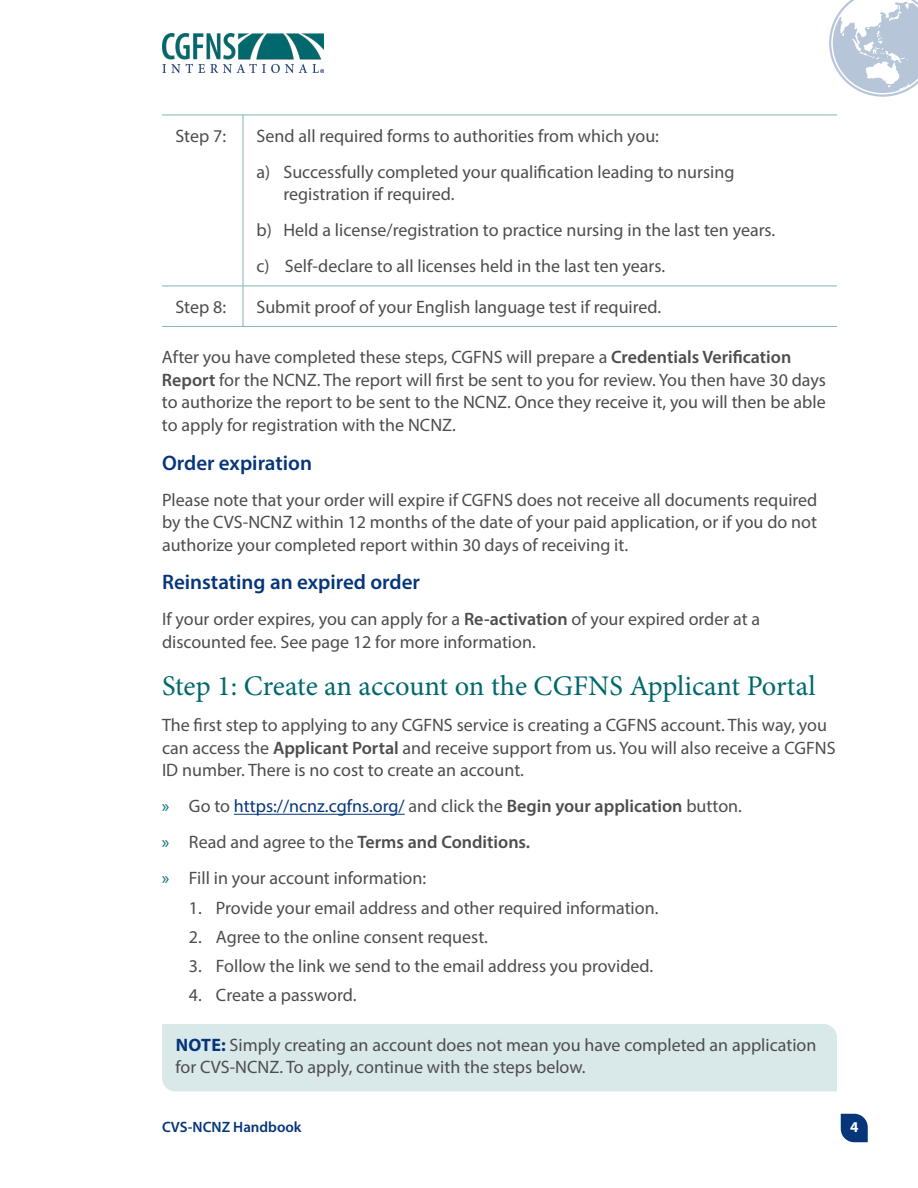
<style>
.page{position:relative;width:918px;height:1188px;background:#fff}
.page>*{position:absolute;margin:0;border:0;box-sizing:border-box;transform-origin:0 0}
.t1{font:28.5px "Minion Pro";color:#00686d}
.t2{font:600 21px "Myriad Pro";color:#06357a}
.t3{font:18px/22.5px "Myriad Pro";color:#4d4d4f}
.t4{font:600 15px "Myriad Pro";color:#06357a}
.t5{font:700 15px "Myriad Pro";color:#fff}
.s1{font-weight:600}
.s2{color:#00686d}
.s3{color:#06357a}
.s4{font-weight:700;color:#06357a}
</style>
<div class="page">
<svg style="left:841px;top:1114px;width:27px;height:28px"></svg>
<img style="left:162px;top:34px;width:162px;height:38px">
<svg style="left:829px;top:0;width:89px;height:97px"></svg>
<hr style="left:234px;top:814px;width:171px;height:1px;background:#06357a">
<div style="left:162px;top:1024px;width:675px;height:67px;background:#d9e8e9"></div>
<hr style="left:162px;top:115px;width:81px;height:1px;background:#80b4b6">
<hr style="left:243px;top:115px;width:594px;height:1px;background:#80b4b6">
<hr style="left:243px;top:115px;width:1px;height:171px;background:#80b4b6">
<hr style="left:162px;top:286px;width:81px;height:1px;background:#80b4b6">
<hr style="left:243px;top:286px;width:594px;height:1px;background:#80b4b6">
<hr style="left:243px;top:286px;width:1px;height:40px;background:#80b4b6">
<hr style="left:162px;top:326px;width:81px;height:1px;background:#80b4b6">
<hr style="left:243px;top:326px;width:594px;height:1px;background:#80b4b6">
<p class="t3" style="left:176px;top:124px;width:52px">Step 7:</p>
<p class="t3" style="left:256px;top:118px;width:479px;line-height:36px">Send all required forms to authorities from which you:<br>a) Successfully completed your qualification leading to nursing</p>
<p class="t3" style="left:256px;top:176px;width:519px;line-height:36px;text-indent:27px">registration if required.<br>b) Held a license/registration to practice nursing in the last ten years. c) Self-declare to all licenses held in the last ten years.</p>
<p class="t3" style="left:175px;top:295px;width:52px">Step 8:</p>
<p class="t3" style="left:256px;top:295px;width:405px">Submit proof of your English language test if required.</p>
<p class="t3" style="left:162px;top:346px;width:665px">After you have completed these steps, CGFNS will prepare a <span class="s1">Credentials Verification Report</span> for the NCNZ. The report will first be sent to you for review. You then have 30 days to authorize the report to be sent to the NCNZ. Once they receive it, you will then be able to apply for registration with the NCNZ.</p>
<p class="t2" style="left:162px;top:449px;width:152px">Order expiration</p>
<p class="t3" style="left:162px;top:488px;width:657px;text-align:justify">Please note that your order will expire if CGFNS does not receive all documents required by the CVS-NCNZ within 12 months of the date of your paid application, or if you do not authorize your completed report within 30 days of receiving it.</p>
<p class="t2" style="left:162px;top:569px;width:260px">Reinstating an expired order</p>
<p class="t3" style="left:162px;top:608px;width:600px">If your order expires, you can apply for a <span class="s1">Re-activation</span> of your expired order at a discounted fee. See page 12 for more information.</p>
<h1 class="t1" style="left:162px;top:667px;width:655px">Step 1: Create an account on the CGFNS Applicant Portal</h1>
<p class="t3" style="left:162px;top:714px;width:675px">The first step to applying to any CGFNS service is creating a CGFNS account. This way, you can access the <span class="s1">Applicant Portal</span> and receive support from us. You will also receive a CGFNS<br>ID number. There is no cost to create an account.</p>
<p class="t3" style="left:162px;top:788px;width:580px;line-height:36px"><span class="s2">»</span> Go to <span class="s3">https://ncnz.cgfns.org/</span> and click the <span class="s1">Begin your application</span> button. <span class="s2">»</span> Read and agree to the <span class="s1">Terms and Conditions.<br></span><span class="s2">»</span> Fill in your account information:</p>
<p class="t3" style="left:189px;top:896px;width:469px">1. Provide your email address and other required information.</p>
<p class="t3" style="left:189px;top:925px;width:299px">2. Agree to the online consent request.</p>
<p class="t3" style="left:189px;top:955px;width:464px">3. Follow the link we send to the email address you provided.</p>
<p class="t3" style="left:189px;top:984px;width:167px">4. Create a password.</p>
<p class="t3" style="left:175px;top:1033px;width:642px"><span class="s4">NOTE:</span> Simply creating an account does not mean you have completed an application for CVS-NCNZ. To apply, continue with the steps below.</p>
<p class="t4" style="left:162px;top:1117px;width:141px">CVS-NCNZ Handbook</p>
<p class="t5" style="left:850px;top:1117px;width:10px">4</p>
</div>
